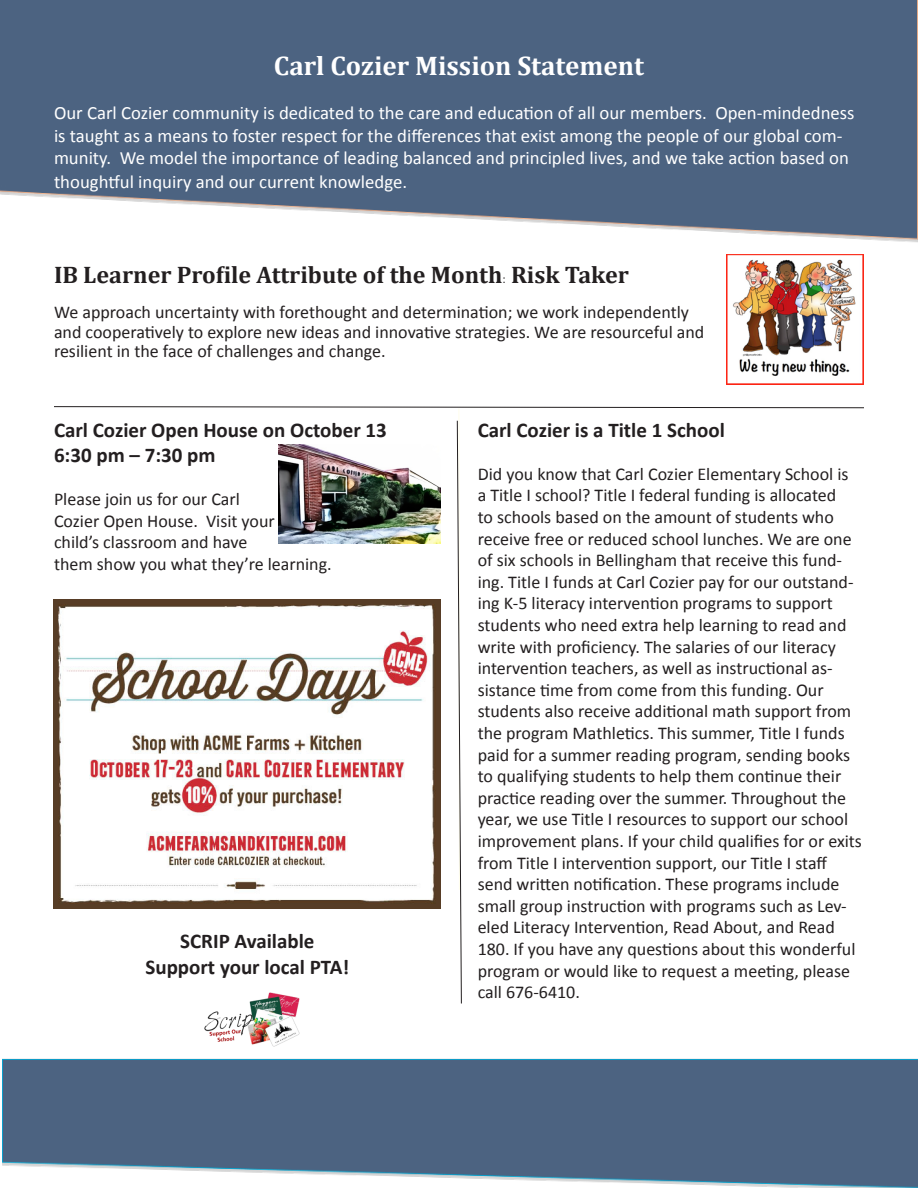
<style>
.page{position:relative;width:918px;height:1188px;background:#fff}
.page>*{position:absolute;margin:0;border:0;box-sizing:border-box;transform-origin:0 0}
.t1{font:700 27px "Cambria";color:#fff}
.t2{font:700 24px "Cambria";color:#231f20}
.t3{font:700 21px "Calibri";color:#231f20}
.t4{font:18.75px/22.8px "Calibri";color:#fff}
.t5{font:18px/21.6px "Calibri";color:#231f20}
.s1{font-family:"Calibri";font-weight:400;font-size:12px}
</style>
<div class="page">
<img style="left:0;top:0;width:918px;height:243px">
<img style="left:2px;top:1058px;width:916px;height:130px">
<img style="left:727px;top:254px;width:137px;height:130px">
<img style="left:204px;top:1004px;width:96px;height:43px">
<svg style="left:54px;top:406px;width:810px;height:598px"></svg>
<p class="t1" style="left:274px;top:47px;width:372px">Carl Cozier Mission Statement</p>
<p class="t4" style="left:54px;top:102px;width:802px">Our Carl Cozier community is dedicated to the care and education of all our members. Open-mindedness is taught as a means to foster respect for the differences that exist among the people of our global com&shy;munity. We model the importance of leading balanced and principled lives, and we take action based on thoughtful inquiry and our current knowledge.</p>
<p class="t2" style="left:54px;top:258px;width:576px">IB Learner Profile Attribute of the Month<span class="s1">:</span> Risk Taker</p>
<p class="t5" style="left:54px;top:302px;width:652px;line-height:19.8px">We approach uncertainty with forethought and determination; we work independently and cooperatively to explore new ideas and innovative strategies. We are resourceful and resilient in the face of challenges and change.</p>
<p class="t3" style="left:54px;top:416px;width:334px">Carl Cozier Open House on October 13</p>
<p class="t3" style="left:54px;top:441px;width:163px">6:30 pm – 7:30 pm</p>
<p class="t5" style="left:54px;top:488px;width:279px">Please join us for our Carl<br>Cozier Open House. Visit your<br>child’s classroom and have<br>them show you what they’re learning.</p>
<p class="t3" style="left:180px;top:928px;width:136px">SCRIP Available</p>
<p class="t3" style="left:145px;top:953px;width:205px">Support your local PTA!</p>
<p class="t3" style="left:478px;top:416px;width:249px">Carl Cozier is a Title 1 School</p>
<p class="t5" style="left:478px;top:463px;width:386px">Did you know that Carl Cozier Elementary School is<br>a Title I school? Title I federal funding is allocated<br>to schools based on the amount of students who receive free or reduced school lunches. We are one of six schools in Bellingham that receive this fund&shy;ing. Title I funds at Carl Cozier pay for our outstand&shy;ing K-5 literacy intervention programs to support students who need extra help learning to read and write with proficiency. The salaries of our literacy intervention teachers, as well as instructional as&shy;sistance time from come from this funding. Our students also receive additional math support from the program Mathletics. This summer, Title I funds paid for a summer reading program, sending books to qualifying students to help them continue their practice reading over the summer. Throughout the year, we use Title I resources to support our school improvement plans. If your child qualifies for or exits from Title I intervention support, our Title I staff send written notification. These programs include small group instruction with programs such as Lev&shy;eled Literacy Intervention, Read About, and Read 180. If you have any questions about this wonderful program or would like to request a meeting, please call 676-6410.</p>
</div>
